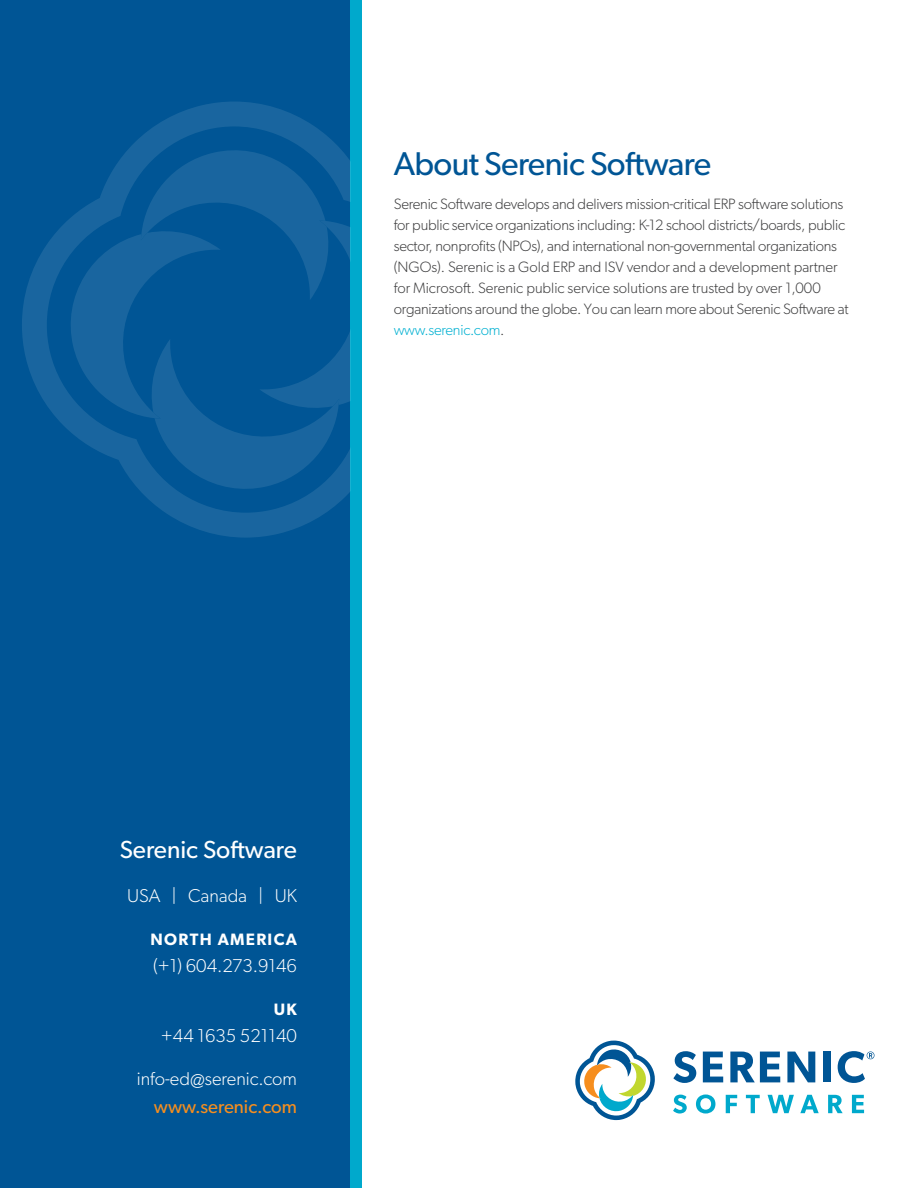
<style>
.page{position:relative;width:918px;height:1188px;background:#fff}
.page>*{position:absolute;margin:0;border:0;box-sizing:border-box;transform-origin:0 0}
.t1{font:33px "Gibson";letter-spacing:-.02em;color:#005595}
.t2{font:24.75px "Gibson";color:#fff}
.t3{font:300 18.6px "Gibson";color:#fff}
.t4{font:18.6px "Gibson";color:#f68e1e}
.t5{font:600 16.5px "Gibson";letter-spacing:.08em;color:#fff}
.t6{font:300 15px/21px "Gibson";letter-spacing:-.015em;color:#3e3e3f}
.s1{color:#00b0d1}
</style>
<div class="page">
<div style="left:0;top:0;width:357px;height:1188px;background:#005595"></div>
<div style="left:351px;top:0;width:11px;height:1188px;background:#00a9cc"></div>
<svg style="left:22px;top:102px;width:329px;height:436px"></svg>
<svg style="left:673px;top:1051px;width:23px;height:32px"></svg>
<svg style="left:703px;top:1052px;width:20px;height:30px"></svg>
<svg style="left:730px;top:1052px;width:50px;height:30px"></svg>
<svg style="left:787px;top:1052px;width:28px;height:30px"></svg>
<div style="left:824px;top:1052px;width:7px;height:30px;background:#005595"></div>
<svg style="left:673px;top:1095px;width:14px;height:19px"></svg>
<svg style="left:696px;top:1095px;width:19px;height:19px"></svg>
<svg style="left:726px;top:1095px;width:11px;height:18px"></svg>
<svg style="left:746px;top:1095px;width:14px;height:18px"></svg>
<svg style="left:768px;top:1095px;width:26px;height:18px"></svg>
<svg style="left:800px;top:1095px;width:19px;height:18px"></svg>
<svg style="left:828px;top:1095px;width:15px;height:18px"></svg>
<svg style="left:852px;top:1095px;width:12px;height:18px"></svg>
<svg style="left:575px;top:1041px;width:80px;height:79px"></svg>
<svg style="left:838px;top:1051px;width:36px;height:32px"></svg>
<p class="t1" style="left:394px;top:144px;width:319px">About Serenic Software</p>
<p class="t6" style="left:394px;top:194px;width:456px">Serenic Software develops and delivers mission-critical ERP software solutions for public service organizations including: K-12 school districts/boards, public sector, nonprofits (NPOs), and international non-governmental organizations (NGOs). Serenic is a Gold ERP and ISV vendor and a development partner for Microsoft. Serenic public service solutions are trusted by over 1,000 organizations around the globe. You can learn more about Serenic Software at <span class="s1">www.serenic.com</span>.</p>
<p class="t2" style="left:120px;top:835px;width:179px">Serenic Software</p>
<p class="t3" style="left:127px;top:884px;width:171px">USA | Canada | UK</p>
<p class="t5" style="left:151px;top:929px;width:148px">NORTH AMERICA</p>
<p class="t3" style="left:153px;top:954px;width:145px">(+1) 604.273.9146</p>
<p class="t5" style="left:274px;top:999px;width:25px">UK</p>
<p class="t3" style="left:161px;top:1024px;width:138px">+44 1635 521140</p>
<p class="t3" style="left:137px;top:1068px;width:162px">info-ed@serenic.com</p>
<p class="t4" style="left:154px;top:1095px;width:145px">www.serenic.com</p>
</div>
